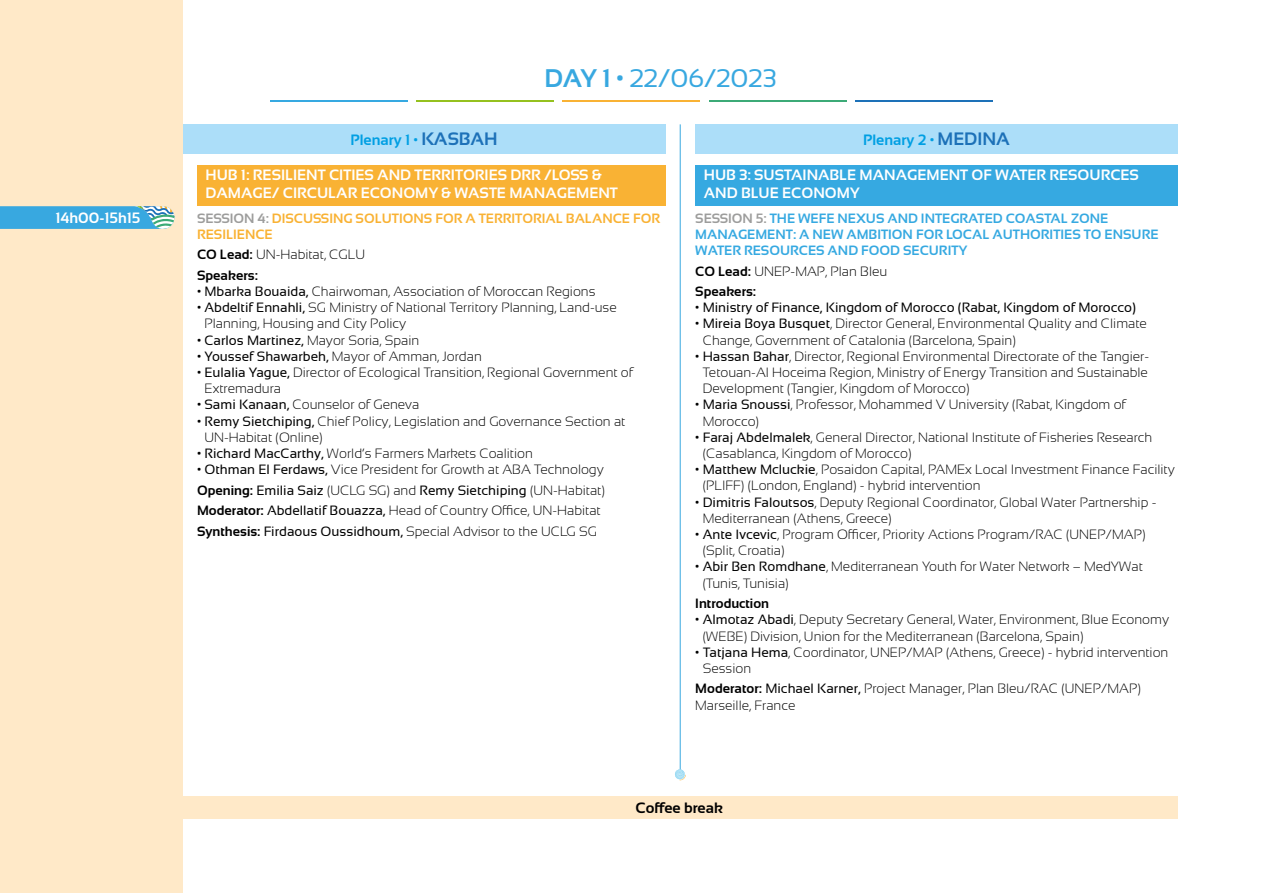
<style>
.page{position:relative;width:1263px;height:893px;background:#fff}
.page>*{position:absolute;margin:0;border:0;box-sizing:border-box;transform-origin:0 0}
.t1{font:25.5px "Sansation";color:#38a8e0}
.t2{font:700 15px/18px "Sansation";color:#fff}
.t3{font:700 15px "Sansation";color:#009fe3}
.t4{font:700 15px "Sansation";color:#000}
.t5{font:300 13.5px/16.2px "Sansation";color:#000}
.t6{font:700 13.5px/16.2px "Sansation";color:#36a9e1}
.t7{font:13.5px "Sansation";color:#000}
.t8{font:700 13.5px/16.2px "Sansation";color:#f9b234}
.t9{font:700 13.5px/20.4px "Sansation";color:#000}
.s1{font-weight:700}
.s2{font-size:18px;color:#1d71b8}
.s3{color:#9d9d9c}
.s4{font-weight:300}
.s5{font-weight:400}
</style>
<div class="page">
<div style="left:695px;top:124px;width:483px;height:29px;background:#acdef9"></div>
<div style="left:183px;top:124px;width:482px;height:29px;background:#acdef9"></div>
<div style="left:181px;top:797px;width:997px;height:22px;background:#ffe9c8"></div>
<hr style="left:563px;top:101px;width:137px;height:1px;background:#f9b234">
<hr style="left:416px;top:101px;width:138px;height:1px;background:#95c11f">
<hr style="left:270px;top:101px;width:137px;height:1px;background:#36a9e1">
<hr style="left:709px;top:101px;width:137px;height:1px;background:#3caa77">
<hr style="left:855px;top:101px;width:138px;height:1px;background:#1d71b8">
<div style="left:197px;top:165px;width:468px;height:40px;background:#f9b234"></div>
<div style="left:695px;top:165px;width:483px;height:40px;background:#36a9e1"></div>
<div style="left:0;top:0;width:183px;height:893px;background:#ffe9c8"></div>
<svg style="left:0;top:206px;width:174px;height:23px;background:#49addb"></svg>
<hr style="left:680px;top:124px;width:1px;height:645px;background:#38a8e0">
<svg style="left:675px;top:769px;width:11px;height:11px"></svg>
<p class="t2" style="left:55px;top:209px;width:87px">14h00-15h15</p>
<h1 class="t1" style="left:544px;top:64px;width:234px"><span class="s1">DAY 1 •</span> 22/06/2023</h1>
<p class="t3" style="left:351px;top:132px;width:149px">Plenary 1 • <span class="s2">KASBAH</span></p>
<p class="t3" style="left:863px;top:132px;width:148px">Plenary 2 • <span class="s2">MEDINA</span></p>
<p class="t2" style="left:206px;top:166px;width:414px">HUB 1: RESILIENT CITIES AND TERRITORIES DRR /LOSS &amp;<br>DAMAGE/ CIRCULAR ECONOMY &amp; WASTE MANAGEMENT</p>
<p class="t8" style="left:197px;top:210px;width:465px"><span class="s3">SESSION 4:</span> DISCUSSING SOLUTIONS FOR A TERRITORIAL BALANCE FOR<br>RESILIENCE</p>
<p class="t9" style="left:197px;top:245px;width:170px">CO Lead: <span class="s4">UN-Habitat, CGLU<br></span>Speakers:</p>
<p class="t5" style="left:197px;top:283px;width:400px"><span class="s5">• Mbarka Bouaida,</span> Chairwoman, Association of Moroccan Regions</p>
<p class="t5" style="left:204px;top:299px;width:414px;text-indent:-7px"><span class="s5">• Abdeltif Ennahli,</span> SG Ministry of National Territory Planning, Land-use<br>Planning, Housing and City Policy</p>
<p class="t7" style="left:197px;top:332px;width:224px">• Carlos Martinez, <span class="s4">Mayor Soria, Spain</span></p>
<p class="t5" style="left:197px;top:348px;width:286px"><span class="s5">• Youssef Shawarbeh,</span> Mayor of Amman, Jordan</p>
<p class="t5" style="left:204px;top:364px;width:430px;text-indent:-7px"><span class="s5">• Eulalia Yague,</span> Director of Ecological Transition, Regional Government of<br>Extremadura</p>
<p class="t5" style="left:197px;top:397px;width:224px"><span class="s5">• Sami Kanaan,</span> Counselor of Geneva</p>
<p class="t5" style="left:204px;top:413px;width:422px;text-indent:-7px"><span class="s5">• Remy Sietchiping,</span> Chief Policy, Legislation and Governance Section at<br>UN-Habitat (Online)</p>
<p class="t5" style="left:197px;top:445px;width:337px"><span class="s5">• Richard MacCarthy,</span> World’s Farmers Markets Coalition</p>
<p class="t5" style="left:197px;top:459px;width:409px;line-height:20.4px"><span class="s5">• Othman El Ferdaws,</span> Vice President for Growth at ABA Technology <span class="s1">Opening:</span> <span class="s5">Emilia Saiz</span> (UCLG SG) and <span class="s5">Remy Sietchiping</span> (UN-Habitat)<br><span class="s1">Moderator:</span> <span class="s5">Abdellatif Bouazza,</span> Head of Country Office, UN-Habitat <span class="s1">Synthesis:</span> <span class="s5">Firdaous Oussidhoum,</span> Special Advisor to the UCLG SG</p>
<p class="t2" style="left:704px;top:166px;width:437px">HUB 3: SUSTAINABLE MANAGEMENT OF WATER RESOURCES<br>AND BLUE ECONOMY</p>
<p class="t6" style="left:695px;top:210px;width:465px"><span class="s3">SESSION 5:</span> THE WEFE NEXUS AND INTEGRATED COASTAL ZONE<br>MANAGEMENT: A NEW AMBITION FOR LOCAL AUTHORITIES TO ENSURE<br>WATER RESOURCES AND FOOD SECURITY</p>
<p class="t5" style="left:695px;top:261px;width:193px;line-height:20.4px"><span class="s1">CO Lead:</span> UNEP-MAP, Plan Bleu<br><span class="s1">Speakers:</span></p>
<p class="t7" style="left:695px;top:300px;width:442px">• Ministry of Finance, Kingdom of Morocco (Rabat, Kingdom of Morocco)</p>
<p class="t5" style="left:703px;top:316px;width:446px;text-indent:-7px"><span class="s5">• Mireia Boya Busquet</span>, Director General, Environmental Quality and Climate<br>Change, Government of Catalonia (Barcelona, Spain)</p>
<p class="t5" style="left:703px;top:348px;width:448px;text-align:justify;text-indent:-7px"><span class="s5">• Hassan Bahar</span>, Director, Regional Environmental Directorate of the Tangier-Tetouan-Al Hoceima Region, Ministry of Energy Transition and Sustainable Development (Tangier, Kingdom of Morocco)</p>
<p class="t5" style="left:703px;top:397px;width:425px;text-indent:-7px"><span class="s5">• Maria Snoussi</span>, Professor, Mohammed V University (Rabat, Kingdom of<br>Morocco)</p>
<p class="t5" style="left:703px;top:429px;width:451px;text-indent:-7px"><span class="s5">• Faraj Abdelmalek</span>, General Director, National Institute of Fisheries Research (Casablanca, Kingdom of Morocco)</p>
<p class="t5" style="left:703px;top:461px;width:474px;text-indent:-7px"><span class="s5">• Matthew Mcluckie</span>, Posaidon Capital, PAMEx Local Investment Finance Facility (PLIFF) (London, England) - hybrid intervention</p>
<p class="t5" style="left:703px;top:494px;width:455px;text-indent:-7px"><span class="s5">• Dimitris Faloutsos</span>, Deputy Regional Coordinator, Global Water Partnership -<br>Mediterranean (Athens, Greece)</p>
<p class="t5" style="left:703px;top:526px;width:444px;text-indent:-7px"><span class="s5">• Ante Ivcevic</span>, Program Officer, Priority Actions Program/RAC (UNEP/MAP) (Split, Croatia)</p>
<p class="t5" style="left:703px;top:559px;width:442px;text-indent:-7px"><span class="s5">• Abir Ben Romdhane</span>, Mediterranean Youth for Water Network – MedYWat (Tunis, Tunisia)</p>
<p class="t9" style="left:695px;top:593px;width:75px">Introduction</p>
<p class="t5" style="left:703px;top:612px;width:468px;text-indent:-7px"><span class="s5">• Almotaz Abadi</span>, Deputy Secretary General, Water, Environment, Blue Economy (WEBE) Division, Union for the Mediterranean (Barcelona, Spain)</p>
<p class="t5" style="left:703px;top:644px;width:467px;text-indent:-7px"><span class="s5">• Tatjana Hema</span>, Coordinator, UNEP/MAP (Athens, Greece) - hybrid intervention<br>Session</p>
<p class="t5" style="left:695px;top:681px;width:447px"><span class="s1">Moderator:</span> <span class="s5">Michael Karner,</span> Project Manager, Plan Bleu/RAC (UNEP/MAP)<br>Marseille, France</p>
<p class="t4" style="left:636px;top:800px;width:89px">Coffee break</p>
</div>
